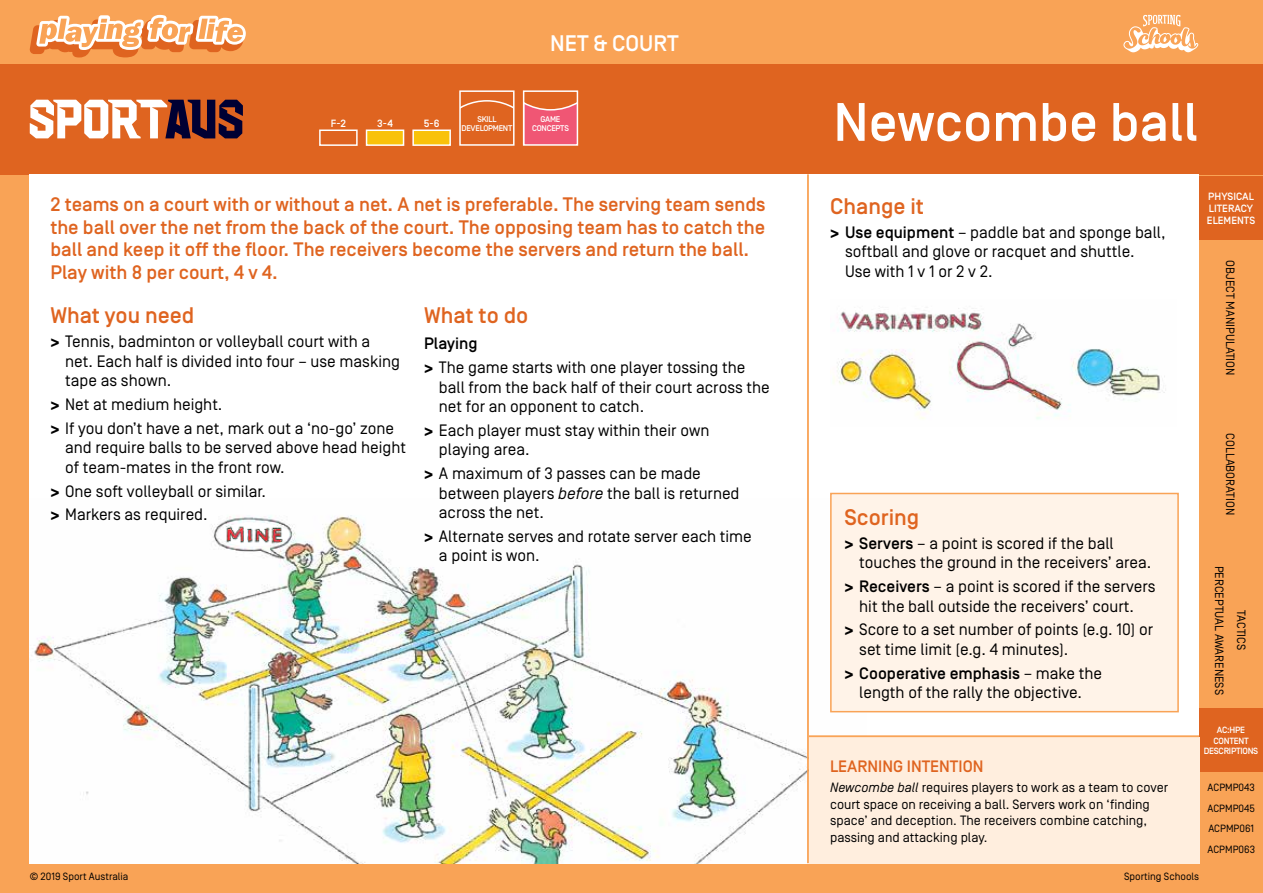
<style>
.page{position:relative;width:1263px;height:893px;background:#f9a356}
.page>*{position:absolute;margin:0;border:0;box-sizing:border-box;transform-origin:0 0}
.t1{font:500 54px "Simplon Norm";color:#fff}
.t2{font:500 22.5px "Simplon Norm";color:#df6420}
.t3{font:500 22.5px "Simplon Norm";color:#fff}
.t4{font:500 19.5px/22.5px "Simplon Norm";color:#df6420}
.t5{font:16.5px/19.5px "Simplon Norm";color:#000}
.t6{font:500 16.5px "Simplon Norm";color:#df6420}
.t7{font:13.5px/16.5px "Simplon Norm";color:#000}
.t8{font:12px/22px "Simplon Norm";color:#000;text-align:center}
.t9{font:10.5px/20.5px "Simplon Norm";color:#000;text-align:justify}
.t10{font:500 10.5px/12px "Simplon Norm";color:#fff}
.t11{font:500 9px/10.5px "Simplon Norm";letter-spacing:-.03em;color:#fff;text-align:center}
.t12{font:500 8.25px/9px "Simplon Norm";letter-spacing:-.03em;color:#fff;text-align:center}
.s1{font-weight:700}
.s2{font-weight:500}
.s3{font-style:italic}
</style>
<div class="page">
<div style="left:0;top:64px;width:1263px;height:110px;background:#df6420"></div>
<svg style="left:1123px;top:15px;width:75px;height:37px"></svg>
<svg style="left:30px;top:15px;width:216px;height:43px"></svg>
<div style="left:1199px;top:176px;width:64px;height:64px;background:#df6420"></div>
<div style="left:1199px;top:708px;width:64px;height:64px;background:#df6420"></div>
<div style="left:30px;top:174px;width:1169px;height:689px;background:#fff"></div>
<svg style="left:30px;top:100px;width:213px;height:38px"></svg>
<img style="left:833px;top:308px;width:332px;height:111px">
<img style="left:34px;top:515px;width:832px;height:348px">
<div style="left:809px;top:737px;width:390px;height:126px;background:#ffeede"></div>
<hr style="left:807px;top:174px;width:2px;height:689px;background:#f9a356">
<svg style="left:462px;top:100px;width:49px;height:8px"></svg>
<div style="left:459px;top:90px;width:55px;height:56px;border:2px solid #fff"></div>
<hr style="left:809px;top:735px;width:390px;height:2px;background:#f9a356">
<div style="left:319px;top:130px;width:39px;height:16px;border:2px solid #fff"></div>
<div style="left:366px;top:130px;width:38px;height:16px;background:#f9c20a;border:2px solid #fff"></div>
<div style="left:412px;top:130px;width:39px;height:16px;background:#f9c20a;border:2px solid #fff"></div>
<svg style="left:526px;top:103px;width:49px;height:40px;background:#ee5d70"></svg>
<div style="left:523px;top:90px;width:55px;height:56px;border:2px solid #fff"></div>
<div style="left:831px;top:493px;width:347px;height:219px;background:#fff3e8"></div>
<div style="left:830px;top:493px;width:349px;height:219px;border:2px solid #f9a356"></div>
<img style="left:218px;top:523px;width:71px;height:23px">
<h2 class="t3" style="left:550px;top:31px;width:130px">NET &amp; COURT</h2>
<p class="t10" style="left:331px;top:117px;width:17px">F-2</p>
<p class="t10" style="left:377px;top:117px;width:17px">3-4</p>
<p class="t10" style="left:424px;top:117px;width:17px">5-6</p>
<p class="t12" style="left:532px;top:115px;width:38px">GAME<br>CONCEPTS</p>
<p class="t12" style="left:461px;top:115px;width:52px">SKILL<br>DEVELOPMENT</p>
<p class="t4" style="left:50px;top:194px;width:717px">2 teams on a court with or without a net. A net is preferable. The serving team sends the ball over the net from the back of the court. The opposing team has to catch the ball and keep it off the floor. The receivers become the servers and return the ball.<br>Play with 8 per court, 4 v 4.</p>
<h2 class="t2" style="left:50px;top:304px;width:145px">What you need</h2>
<p class="t5" style="left:65px;top:332px;width:336px;text-indent:-15px"><span class="s1">&gt;</span> Tennis, badminton or volleyball court with a net. Each half is divided into four – use masking tape as shown.</p>
<p class="t5" style="left:50px;top:393px;width:345px;line-height:23.7px"><span class="s1">&gt;</span> Net at medium height.<br><span class="s1">&gt;</span> If you don’t have a net, mark out a ‘no-go’ zone</p>
<p class="t5" style="left:65px;top:438px;width:342px">and require balls to be served above head height of team-mates in the front row.</p>
<p class="t5" style="left:50px;top:479px;width:217px;line-height:23.7px"><span class="s1">&gt;</span> One soft volleyball or similar. <span class="s1">&gt;</span> Markers as required.</p>
<h2 class="t2" style="left:424px;top:304px;width:106px">What to do</h2>
<p class="t5" style="left:424px;top:332px;width:323px;line-height:23.7px"><span class="s2">Playing<br></span><span class="s1">&gt;</span> The game starts with one player tossing the</p>
<p class="t5" style="left:439px;top:378px;width:332px">ball from the back half of their court across the net for an opponent to catch.</p>
<p class="t5" style="left:439px;top:421px;width:272px;text-indent:-15px"><span class="s1">&gt;</span> Each player must stay within their own playing area.</p>
<p class="t5" style="left:439px;top:464px;width:302px;text-indent:-15px"><span class="s1">&gt;</span> A maximum of 3 passes can be made between players <span class="s3">before</span> the ball is returned across the net.</p>
<p class="t5" style="left:439px;top:527px;width:314px;text-indent:-15px"><span class="s1">&gt;</span> Alternate serves and rotate server each time a point is won.</p>
<h1 class="t1" style="left:833px;top:94px;width:366px">Newcombe ball</h1>
<h2 class="t2" style="left:830px;top:194px;width:95px">Change it</h2>
<p class="t5" style="left:845px;top:222px;width:322px;text-indent:-15px"><span class="s1">&gt;</span> <span class="s2">Use equipment</span> – paddle bat and sponge ball, softball and glove or racquet and shuttle.<br>Use with 1 v 1 or 2 v 2.</p>
<p class="t10" style="left:1207px;top:191px;width:50px">PHYSICAL<br>LITERACY<br>ELEMENTS</p>
<p class="t8" style="left:1241px;top:260px;width:117px;rotate:90deg">OBJECT MANIPULATION</p>
<h2 class="t2" style="left:844px;top:505px;width:76px">Scoring</h2>
<p class="t5" style="left:859px;top:534px;width:294px;text-indent:-15px"><span class="s1">&gt;</span> <span class="s2">Servers</span> – a point is scored if the ball touches the ground in the receivers’ area.</p>
<p class="t5" style="left:844px;top:577px;width:313px;text-align:center"><span class="s1">&gt;</span> <span class="s2">Receivers</span> – a point is scored if the servers hit the ball outside the receivers’ court.</p>
<p class="t5" style="left:859px;top:620px;width:295px;text-indent:-15px"><span class="s1">&gt;</span> Score to a set number of points (e.g. 10) or set time limit (e.g. 4 minutes).</p>
<p class="t5" style="left:844px;top:664px;width:259px;text-align:center"><span class="s1">&gt;</span> <span class="s2">Cooperative emphasis</span> – make the length of the rally the objective.</p>
<p class="t6" style="left:830px;top:757px;width:155px">LEARNING INTENTION</p>
<p class="t7" style="left:830px;top:780px;width:340px"><span class="s3">Newcombe ball</span> requires players to work as a team to cover court space on receiving a ball. Servers work on ‘finding space’ and deception. The receivers combine catching, passing and attacking play.</p>
<p class="t8" style="left:1241px;top:433px;width:83px;rotate:90deg">COLLABORATION</p>
<p class="t8" style="left:1252px;top:566px;width:131px;rotate:90deg">TACTICS<br>PERCEPTUAL AWARENESS</p>
<p class="t11" style="left:1204px;top:725px;width:56px">AC:HPE<br>CONTENT<br>DESCRIPTIONS</p>
<p class="t9" style="left:1207px;top:777px;width:49px">ACPMP043<br>ACPMP045<br>ACPMP061<br>ACPMP063</p>
<p class="t9" style="left:30px;top:866px;width:100px">© 2019 Sport Australia</p>
<p class="t9" style="left:1124px;top:866px;width:77px">Sporting Schools</p>
</div>
